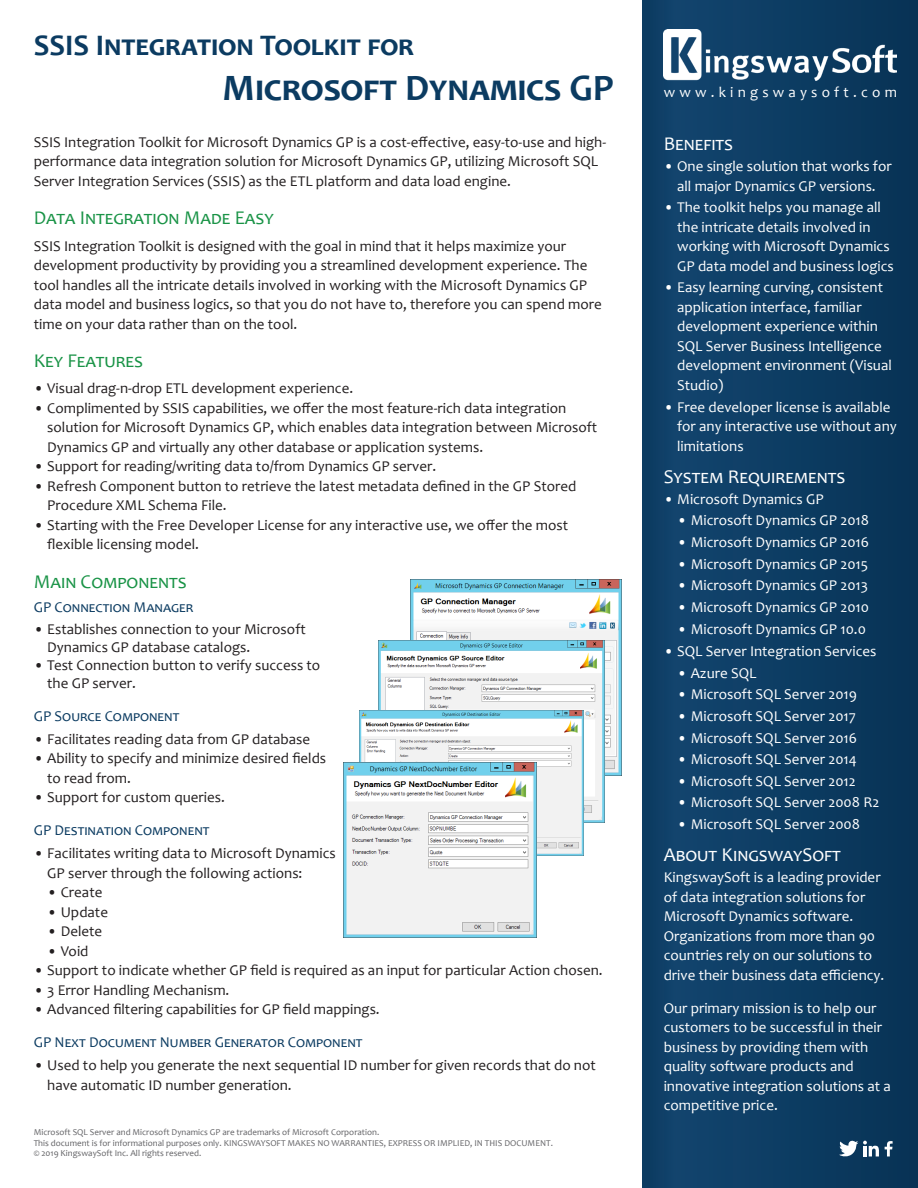
<style>
.page{position:relative;width:918px;height:1188px;background:#fff}
.page>*{position:absolute;margin:0;border:0;box-sizing:border-box;transform-origin:0 0}
.t1{font:700 37.5px "Candara";color:#0b3b61}
.t2{font:700 30px "Candara";color:#0b3b61}
.t3{font:19.5px "Candara";color:#199346}
.t4{font:19.5px "Candara";color:#fff}
.t5{font:15px/19.5px "Candara";color:#231f20}
.t6{font:15px/19.5px "Candara";color:#fff}
.t7{font:15px "Candara";color:#0b3b61}
.t8{font:15px "Candara";letter-spacing:.28em;color:#fff}
.t9{font:9px "Candara";color:#636366}
</style>
<div class="page">
<div style="left:643px;top:0;width:275px;height:1188px;background:#0c3d63"></div>
<img style="left:664px;top:30px;width:233px;height:51px">
<svg style="left:885px;top:1141px;width:8px;height:15px"></svg>
<svg style="left:839px;top:1140px;width:40px;height:17px"></svg>
<img style="left:410px;top:579px;width:211px;height:197px">
<img style="left:378px;top:641px;width:226px;height:182px">
<img style="left:359px;top:710px;width:224px;height:145px">
<img style="left:344px;top:763px;width:192px;height:174px">
<p class="t2" style="left:34px;top:27px;width:382px">SSIS Integration Toolkit for</p>
<p class="t1" style="left:223px;top:65px;width:392px">Microsoft Dynamics GP</p>
<p class="t5" style="left:34px;top:132px;width:574px">SSIS Integration Toolkit for Microsoft Dynamics GP is a cost-effective, easy-to-use and high&shy;performance data integration solution for Microsoft Dynamics GP, utilizing Microsoft SQL<br>Server Integration Services (SSIS) as the ETL platform and data load engine.</p>
<p class="t3" style="left:34px;top:206px;width:241px">Data Integration Made Easy</p>
<p class="t5" style="left:34px;top:236px;width:570px">SSIS Integration Toolkit is designed with the goal in mind that it helps maximize your development productivity by providing you a streamlined development experience. The tool handles all the intricate details involved in working with the Microsoft Dynamics GP data model and business logics, so that you do not have to, therefore you can spend more time on your data rather than on the tool.</p>
<p class="t3" style="left:34px;top:348px;width:111px">Key Features</p>
<p class="t5" style="left:34px;top:378px;width:321px">• Visual drag-n-drop ETL development experience.</p>
<p class="t5" style="left:47px;top:398px;width:552px;text-indent:-14px">• Complimented by SSIS capabilities, we offer the most feature-rich data integration solution for Microsoft Dynamics GP, which enables data integration between Microsoft<br>Dynamics GP and virtually any other database or application systems.</p>
<p class="t5" style="left:34px;top:456px;width:404px">• Support for reading/writing data to/from Dynamics GP server.</p>
<p class="t5" style="left:47px;top:476px;width:531px;text-indent:-14px">• Refresh Component button to retrieve the latest metadata defined in the GP Stored<br>Procedure XML Schema File.</p>
<p class="t5" style="left:47px;top:515px;width:522px;text-indent:-14px">• Starting with the Free Developer License for any interactive use, we offer the most flexible licensing model.</p>
<p class="t3" style="left:34px;top:569px;width:154px">Main Components</p>
<p class="t7" style="left:34px;top:598px;width:161px">GP Connection Manager</p>
<p class="t5" style="left:47px;top:620px;width:260px;line-height:18px;text-indent:-14px">• Establishes connection to your Microsoft<br>Dynamics GP database catalogs.</p>
<p class="t5" style="left:47px;top:656px;width:275px;line-height:18px;text-indent:-14px">• Test Connection button to verify success to the GP server.</p>
<p class="t7" style="left:34px;top:707px;width:146px">GP Source Component</p>
<p class="t5" style="left:34px;top:729px;width:278px">• Facilitates reading data from GP database</p>
<p class="t5" style="left:47px;top:749px;width:280px;text-indent:-14px">• Ability to specify and minimize desired fields to read from.</p>
<p class="t5" style="left:34px;top:788px;width:193px">• Support for custom queries.</p>
<p class="t7" style="left:34px;top:821px;width:176px">GP Destination Component</p>
<p class="t5" style="left:47px;top:844px;width:290px;text-indent:-14px">• Facilitates writing data to Microsoft Dynamics<br>GP server through the following actions:</p>
<p class="t5" style="left:47px;top:883px;width:57px">• Create</p>
<p class="t5" style="left:47px;top:902px;width:62px">• Update</p>
<p class="t5" style="left:47px;top:922px;width:57px">• Delete</p>
<p class="t5" style="left:47px;top:941px;width:43px">• Void</p>
<p class="t5" style="left:34px;top:961px;width:570px">• Support to indicate whether GP field is required as an input for particular Action chosen.</p>
<p class="t5" style="left:34px;top:980px;width:197px">• 3 Error Handling Mechanism.</p>
<p class="t5" style="left:34px;top:1000px;width:347px">• Advanced filtering capabilities for GP field mappings.</p>
<p class="t7" style="left:34px;top:1033px;width:329px">GP Next Document Number Generator Component</p>
<p class="t5" style="left:47px;top:1056px;width:550px;text-indent:-14px">• Used to help you generate the next sequential ID number for given records that do not have automatic ID number generation.</p>
<p class="t9" style="left:34px;top:1127px;width:347px">Microsoft SQL Server and Microsoft Dynamics GP are trademarks of Microsoft Corporation.</p>
<p class="t9" style="left:34px;top:1137px;width:521px">This document is for informational purposes only. KINGSWAYSOFT MAKES NO WARRANTIES, EXPRESS OR IMPLIED, IN THIS DOCUMENT.</p>
<p class="t9" style="left:34px;top:1148px;width:169px">© 2019 KingswaySoft Inc. All rights reserved.</p>
<p class="t8" style="left:664px;top:83px;width:235px">www.kingswaysoft.com</p>
<p class="t4" style="left:664px;top:132px;width:71px">Benefits</p>
<p class="t6" style="left:664px;top:156px;width:230px;text-align:center">• One single solution that works for all major Dynamics GP versions.</p>
<p class="t6" style="left:677px;top:197px;width:218px;text-indent:-14px">• The toolkit helps you manage all the intricate details involved in working with Microsoft Dynamics GP data model and business logics</p>
<p class="t6" style="left:677px;top:278px;width:216px;text-indent:-14px">• Easy learning curving, consistent application interface, familiar development experience within<br>SQL Server Business Intelligence development environment (Visual<br>Studio)</p>
<p class="t6" style="left:677px;top:397px;width:221px;text-indent:-14px">• Free developer license is available for any interactive use without any limitations</p>
<p class="t4" style="left:664px;top:464px;width:183px">System Requirements</p>
<p class="t6" style="left:664px;top:489px;width:162px">• Microsoft Dynamics GP</p>
<p class="t6" style="left:677px;top:511px;width:193px">• Microsoft Dynamics GP 2018</p>
<p class="t6" style="left:677px;top:532px;width:194px">• Microsoft Dynamics GP 2016</p>
<p class="t6" style="left:677px;top:554px;width:193px">• Microsoft Dynamics GP 2015</p>
<p class="t6" style="left:677px;top:576px;width:193px">• Microsoft Dynamics GP 2013</p>
<p class="t6" style="left:677px;top:597px;width:193px">• Microsoft Dynamics GP 2010</p>
<p class="t6" style="left:677px;top:619px;width:190px">• Microsoft Dynamics GP 10.0</p>
<p class="t6" style="left:664px;top:641px;width:214px">• SQL Server Integration Services</p>
<p class="t6" style="left:677px;top:663px;width:81px">• Azure SQL</p>
<p class="t6" style="left:677px;top:684px;width:181px">• Microsoft SQL Server 2019</p>
<p class="t6" style="left:677px;top:706px;width:180px">• Microsoft SQL Server 2017</p>
<p class="t6" style="left:677px;top:728px;width:181px">• Microsoft SQL Server 2016</p>
<p class="t6" style="left:677px;top:749px;width:181px">• Microsoft SQL Server 2014</p>
<p class="t6" style="left:677px;top:771px;width:180px">• Microsoft SQL Server 2012</p>
<p class="t6" style="left:677px;top:793px;width:204px">• Microsoft SQL Server 2008 R2</p>
<p class="t6" style="left:677px;top:814px;width:184px">• Microsoft SQL Server 2008</p>
<p class="t4" style="left:664px;top:843px;width:177px">About KingswaySoft</p>
<p class="t6" style="left:664px;top:868px;width:222px">KingswaySoft is a leading provider of data integration solutions for Microsoft Dynamics software.<br>Organizations from more than 90 countries rely on our solutions to drive their business data efficiency.</p>
<p class="t6" style="left:664px;top:998px;width:229px">Our primary mission is to help our customers to be successful in their business by providing them with quality software products and innovative integration solutions at a competitive price.</p>
</div>
